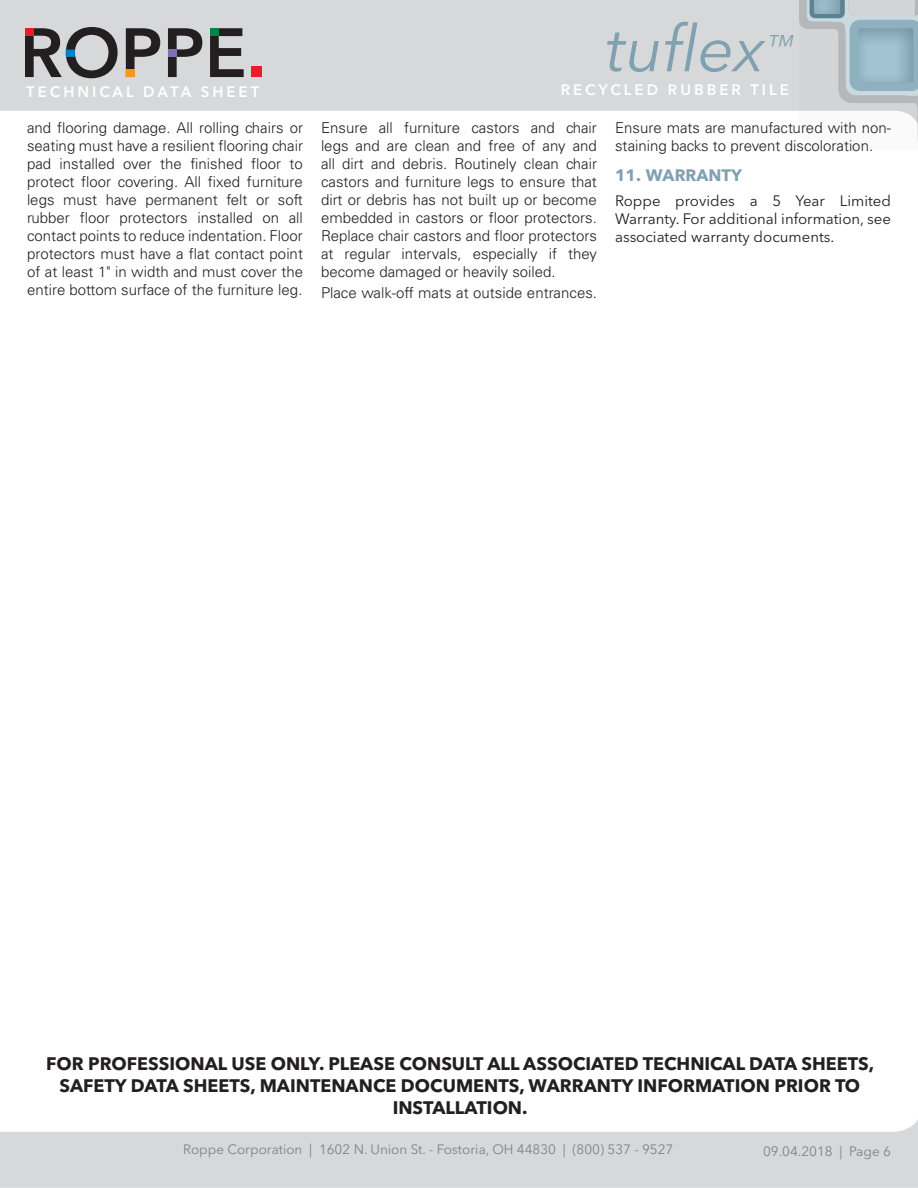
<style>
.page{position:relative;width:918px;height:1188px;background:#fff}
.page>*{position:absolute;margin:0;border:0;box-sizing:border-box;transform-origin:0 0}
.t1{font:italic 64.5px "Avenir Next LT Pro";color:#7fa1b0}
.t2{font:italic 300 expanded 28.05px "Helvetica Neue LT Pro";color:#7fa1b0}
.t3{font:700 18px/21.6px "Avenir Next LT Pro";color:#231f20;text-align:center}
.t4{font:700 16.5px "Avenir Next LT Pro";color:#7fa1b0}
.t5{font:300 15px/18px "Univers";color:#231f20;text-align:justify}
.t6{font:15px/18px "Avenir Next LT Pro";color:#231f20;text-align:justify}
.t7{font:600 15px "Avenir Next LT Pro";letter-spacing:.2em;color:#fff}
.t8{font:13.5px "Avenir Next LT Pro";color:#818285}
</style>
<div class="page">
<div style="left:0;top:481px;width:918px;height:707px;background:#d4d5d7"></div>
<div style="left:0;top:0;width:918px;height:771px;background:#d4d5d7"></div>
<div style="left:0;top:111px;width:918px;height:1021px;background:#fff"></div>
<svg style="left:126px;top:28px;width:34px;height:42px"></svg>
<div style="left:126px;top:70px;width:9px;height:7px;background:#f7981d"></div>
<svg style="left:168px;top:28px;width:34px;height:49px"></svg>
<div style="left:168px;top:49px;width:9px;height:8px;background:#7d70b3"></div>
<svg style="left:210px;top:28px;width:34px;height:49px"></svg>
<div style="left:210px;top:28px;width:9px;height:8px;background:#008348"></div>
<div style="left:251px;top:66px;width:11px;height:11px;background:#ee1b2c"></div>
<svg style="left:25px;top:27px;width:93px;height:51px"></svg>
<svg style="left:799px;top:0;width:119px;height:150px;fill:#fafafa"></svg>
<svg style="left:807px;top:0;width:111px;height:142px"></svg>
<svg style="left:814px;top:0;width:27px;height:15px"></svg>
<p class="t7" style="left:26px;top:83px;width:235px">TECHNICAL DATA SHEET</p>
<p class="t5" style="left:27px;top:119px;width:278px">and flooring damage. All rolling chairs or seating must have a resilient flooring chair pad installed over the finished floor to protect floor covering. All fixed furniture legs must have permanent felt or soft rubber floor protectors installed on all contact points to reduce indentation. Floor protectors must have a flat contact point of at least 1" in width and must cover the entire bottom surface of the furniture leg.</p>
<h1 class="t1" style="left:606px;top:10px;width:160px">tuflex</h1>
<h2 class="t2" style="left:765px;top:29px;width:29px">™</h2>
<p class="t7" style="left:561px;top:81px;width:230px">RECYCLED RUBBER TILE</p>
<p class="t5" style="left:321px;top:119px;width:277px">Ensure all furniture castors and chair legs and are clean and free of any and all dirt and debris. Routinely clean chair castors and furniture legs to ensure that dirt or debris has not built up or become embedded in castors or floor protectors.<br>Replace chair castors and floor protectors at regular intervals, especially if they become damaged or heavily soiled.</p>
<p class="t5" style="left:321px;top:284px;width:278px">Place walk-off mats at outside entrances.</p>
<p class="t5" style="left:615px;top:119px;width:278px">Ensure mats are manufactured with non&shy;staining backs to prevent discoloration.</p>
<p class="t4" style="left:615px;top:165px;width:129px">11. WARRANTY</p>
<p class="t6" style="left:615px;top:191px;width:278px">Roppe provides a 5 Year Limited Warranty. For additional information, see associated warranty documents.</p>
<p class="t3" style="left:46px;top:1053px;width:830px">FOR PROFESSIONAL USE ONLY. PLEASE CONSULT ALL ASSOCIATED TECHNICAL DATA SHEETS,<br>SAFETY DATA SHEETS, MAINTENANCE DOCUMENTS, WARRANTY INFORMATION PRIOR TO<br>INSTALLATION.</p>
<p class="t8" style="left:183px;top:1142px;width:492px">Roppe Corporation | 1602 N. Union St. - Fostoria, OH 44830 | (800) 537 - 9527</p>
<p class="t8" style="left:763px;top:1143px;width:129px">09.04.2018 | Page 6</p>
</div>
